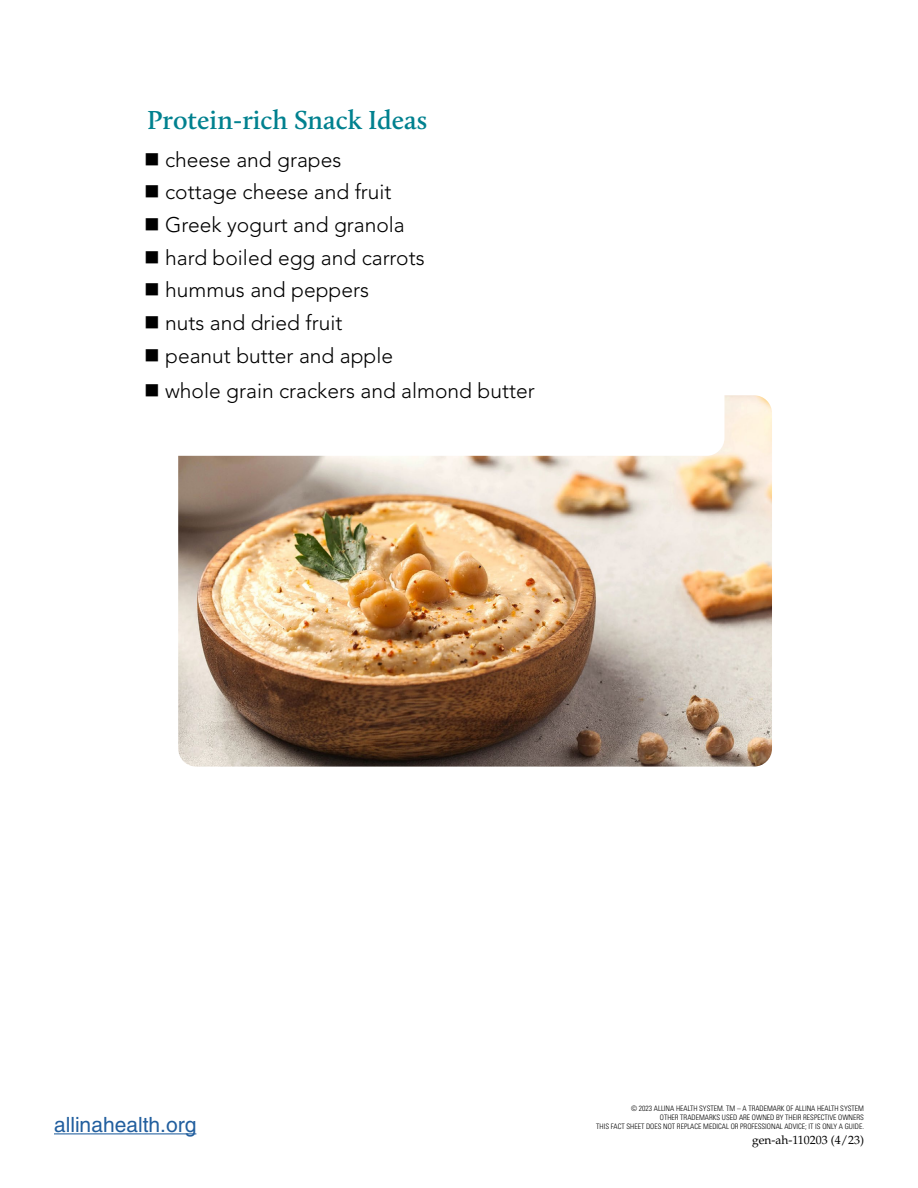
<style>
.page{position:relative;width:918px;height:1188px;background:#fff}
.page>*{position:absolute;margin:0;border:0;box-sizing:border-box;transform-origin:0 0}
.t1{font:600 27px "Calluna";color:#01818f}
.t2{font:300 21px/32.7px "Avenir LT Std";color:#000}
.t3{font:21px "Helvetica LT Pro";color:#215e9e}
.t4{font:12px "Palatino LT Pro";color:#000}
.t5{font:300 condensed 7.5px/9px "Univers LT Pro";color:#000;text-align:right}
</style>
<div class="page">
<hr style="left:54px;top:1133px;width:142px;height:1px;background:#215e9e">
<img style="left:178px;top:395px;width:594px;height:372px">
<div style="left:131px;top:95px;width:593px;height:361px;background:#fff;border-radius:18px"></div>
<h1 class="t1" style="left:147px;top:103px;width:282px">Protein-rich Snack Ideas</h1>
<h2 class="t2" style="left:165px;top:143px;width:261px">cheese and grapes<br>cottage cheese and fruit<br>Greek yogurt and granola hard boiled egg and carrots hummus and peppers<br>nuts and dried fruit<br>peanut butter and apple</h2>
<h2 class="t2" style="left:165px;top:375px;width:371px">whole grain crackers and almond butter</h2>
<h2 class="t3" style="left:54px;top:1112px;width:144px">allinahealth.org</h2>
<p class="t5" style="left:596px;top:1104px;width:269px">© 2023 ALLINA HEALTH SYSTEM. TM – A TRADEMARK OF ALLINA HEALTH SYSTEM<br>OTHER TRADEMARKS USED ARE OWNED BY THEIR RESPECTIVE OWNERS<br>THIS FACT SHEET DOES NOT REPLACE MEDICAL OR PROFESSIONAL ADVICE; IT IS ONLY A GUIDE.</p>
<h3 class="t4" style="left:752px;top:1132px;width:113px">gen-ah-110203 (4/23)</h3>
</div>
